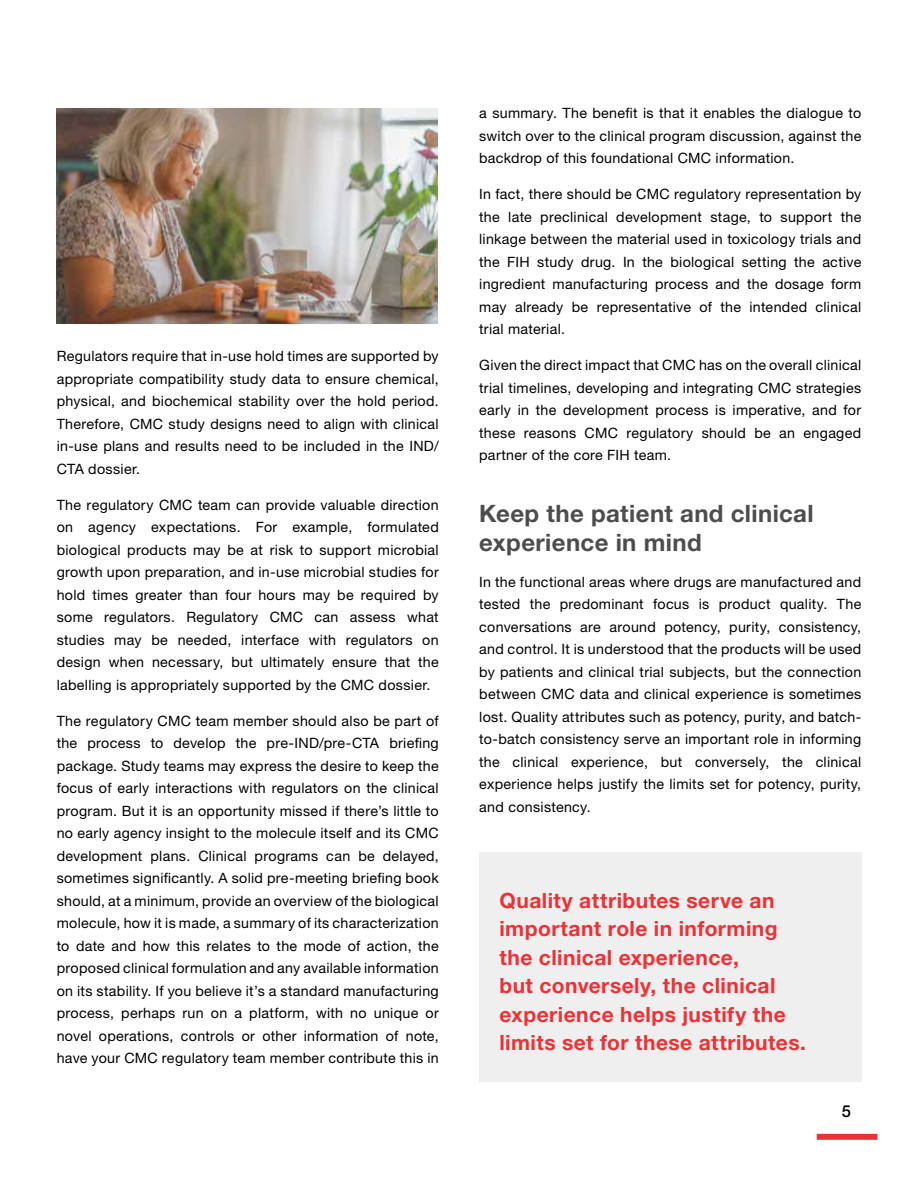
<style>
.page{position:relative;width:918px;height:1188px;background:#fff}
.page>*{position:absolute;margin:0;border:0;box-sizing:border-box;transform-origin:0 0}
.t1{font:700 24px/28.5px "Helvetica Neue LTW1 G";letter-spacing:.015em;color:#4d4d4f}
.t2{font:700 21px/28.5px "Helvetica Neue LTW1 G";letter-spacing:.02em;color:#ee3134}
.t3{font:500 16.5px "Helvetica Neue LTW1 G";color:#000}
.t4{font:14.25px/22.5px "Helvetica Neue LTW1 G";letter-spacing:.02em;color:#000;text-align:justify}
</style>
<div class="page">
<div style="left:817px;top:1134px;width:61px;height:6px;background:#ee3134"></div>
<div style="left:479px;top:852px;width:382px;height:230px;background:#efeff0"></div>
<img style="left:57px;top:108px;width:380px;height:216px">
<p class="t4" style="left:57px;top:345px;width:384px">Regulators require that in-use hold times are supported by appropriate compatibility study data to ensure chemical, physical, and biochemical stability over the hold period.<br>Therefore, CMC study designs need to align with clinical in-use plans and results need to be included in the IND/ CTA dossier.</p>
<p class="t4" style="left:57px;top:493px;width:384px">The regulatory CMC team can provide valuable direction on agency expectations. For example, formulated biological products may be at risk to support microbial growth upon preparation, and in-use microbial studies for hold times greater than four hours may be required by some regulators. Regulatory CMC can assess what studies may be needed, interface with regulators on design when necessary, but ultimately ensure that the labelling is appropriately supported by the CMC dossier.</p>
<p class="t4" style="left:57px;top:709px;width:384px">The regulatory CMC team member should also be part of the process to develop the pre-IND/pre-CTA briefing package. Study teams may express the desire to keep the focus of early interactions with regulators on the clinical program. But it is an opportunity missed if there’s little to no early agency insight to the molecule itself and its CMC development plans. Clinical programs can be delayed, sometimes significantly. A solid pre-meeting briefing book should, at a minimum, provide an overview of the biological molecule, how it is made, a summary of its characterization to date and how this relates to the mode of action, the proposed clinical formulation and any available information on its stability. If you believe it’s a standard manufacturing process, perhaps run on a platform, with no unique or novel operations, controls or other information of note, have your CMC regulatory team member contribute this in</p>
<p class="t4" style="left:479px;top:102px;width:384px">a summary. The benefit is that it enables the dialogue to switch over to the clinical program discussion, against the backdrop of this foundational CMC information.</p>
<p class="t4" style="left:479px;top:183px;width:384px">In fact, there should be CMC regulatory representation by the late preclinical development stage, to support the linkage between the material used in toxicology trials and the FIH study drug. In the biological setting the active ingredient manufacturing process and the dosage form may already be representative of the intended clinical trial material.</p>
<p class="t4" style="left:479px;top:354px;width:384px">Given the direct impact that CMC has on the overall clinical trial timelines, developing and integrating CMC strategies early in the development process is imperative, and for these reasons CMC regulatory should be an engaged partner of the core FIH team.</p>
<h1 class="t1" style="left:479px;top:499px;width:336px">Keep the patient and clinical experience in mind</h1>
<p class="t4" style="left:479px;top:571px;width:384px">In the functional areas where drugs are manufactured and tested the predominant focus is product quality. The conversations are around potency, purity, consistency, and control. It is understood that the products will be used by patients and clinical trial subjects, but the connection between CMC data and clinical experience is sometimes lost. Quality attributes such as potency, purity, and batch&shy;to-batch consistency serve an important role in informing the clinical experience, but conversely, the clinical experience helps justify the limits set for potency, purity, and consistency.</p>
<h2 class="t2" style="left:500px;top:886px;width:308px">Quality attributes serve an important role in informing the clinical experience,<br>but conversely, the clinical experience helps justify the limits set for these attributes.</h2>
<p class="t3" style="left:842px;top:1101px;width:11px">5</p>
</div>
